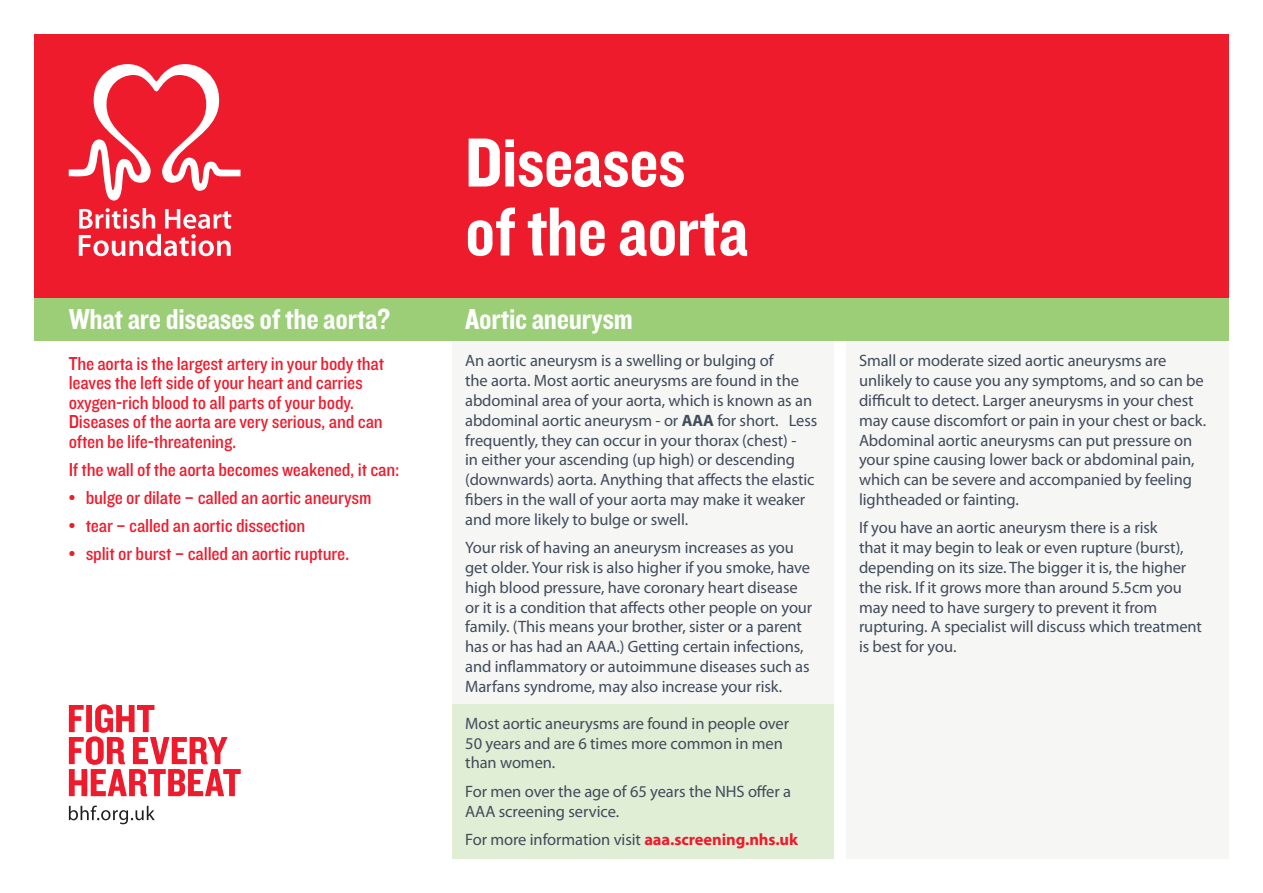
<style>
.page{position:relative;width:1263px;height:893px;background:#fff}
.page>*{position:absolute;margin:0;border:0;box-sizing:border-box;transform-origin:0 0}
.t1{font:72px/69px "Knockout 50 Welterweight";letter-spacing:-.01em;color:#fff}
.t2{font:30px "Knockout 50 Welterweight";letter-spacing:-.01em;color:#fff}
.t3{font:19.5px/19.5px "Knockout 30 Junior Welterwt";letter-spacing:-.01em;color:#ee1b2d}
.Body{font:16.5px/19.8px "Myriad Pro";letter-spacing:-.005em;color:#404b5c}
.s1{font-weight:700}
.s2{font-weight:700;color:#ee1b2d}
</style>
<div class="page">
<div style="left:34px;top:34px;width:1195px;height:296px;background:#ee1b2d"></div>
<div style="left:452px;top:330px;width:381px;height:529px;background:#f6f6f4"></div>
<div style="left:846px;top:330px;width:383px;height:529px;background:#f6f6f4"></div>
<div style="left:452px;top:704px;width:381px;height:155px;background:#dfeed4"></div>
<div style="left:34px;top:299px;width:1194px;height:42px;background:#9cce77"></div>
<svg style="left:69px;top:806px;width:86px;height:18px"></svg>
<svg style="left:69px;top:704px;width:172px;height:92px"></svg>
<svg style="left:69px;top:64px;width:171px;height:137px"></svg>
<svg style="left:79px;top:208px;width:152px;height:48px"></svg>
<p class="t1" style="left:465px;top:126px;width:285px">Diseases of the aorta</p>
<p class="t2" style="left:69px;top:300px;width:323px">What are diseases of the aorta?</p>
<p class="t2" style="left:465px;top:300px;width:169px">Aortic aneurysm</p>
<p class="t3" style="left:69px;top:353px;width:317px">The aorta is the largest artery in your body that leaves the left side of your heart and carries oxygen-rich blood to all parts of your body.<br>Diseases of the aorta are very serious, and can often be life-threatening.</p>
<p class="t3" style="left:69px;top:459px;width:332px">If the wall of the aorta becomes weakened, it can:</p>
<p class="t3" style="left:69px;top:487px;width:304px">• bulge or dilate – called an aortic aneurysm</p>
<p class="t3" style="left:69px;top:515px;width:238px">• tear – called an aortic dissection</p>
<p class="t3" style="left:69px;top:543px;width:282px">• split or burst – called an aortic rupture.</p>
<p class="Body" style="left:465px;top:351px;width:354px">An aortic aneurysm is a swelling or bulging of<br>the aorta. Most aortic aneurysms are found in the abdominal area of your aorta, which is known as an abdominal aortic aneurysm - or <span class="s1">AAA</span> for short. Less frequently, they can occur in your thorax (chest) -<br>in either your ascending (up high) or descending (downwards) aorta. Anything that affects the elastic fibers in the wall of your aorta may make it weaker and more likely to bulge or swell.</p>
<p class="Body" style="left:465px;top:537px;width:349px">Your risk of having an aneurysm increases as you get older. Your risk is also higher if you smoke, have high blood pressure, have coronary heart disease or it is a condition that affects other people on your family. (This means your brother, sister or a parent has or has had an AAA.) Getting certain infections, and inflammatory or autoimmune diseases such as Marfans syndrome, may also increase your risk.</p>
<p class="Body" style="left:465px;top:713px;width:325px">Most aortic aneurysms are found in people over<br>50 years and are 6 times more common in men than women.</p>
<p class="Body" style="left:465px;top:781px;width:327px">For men over the age of 65 years the NHS offer a<br>AAA screening service.</p>
<p class="Body" style="left:465px;top:829px;width:334px">For more information visit <span class="s2">aaa.screening.nhs.uk</span></p>
<p class="Body" style="left:859px;top:351px;width:349px">Small or moderate sized aortic aneurysms are unlikely to cause you any symptoms, and so can be difficult to detect. Larger aneurysms in your chest may cause discomfort or pain in your chest or back.<br>Abdominal aortic aneurysms can put pressure on your spine causing lower back or abdominal pain, which can be severe and accompanied by feeling lightheaded or fainting.</p>
<p class="Body" style="left:859px;top:518px;width:344px">If you have an aortic aneurysm there is a risk<br>that it may begin to leak or even rupture (burst), depending on its size. The bigger it is, the higher the risk. If it grows more than around 5.5cm you may need to have surgery to prevent it from rupturing. A specialist will discuss which treatment is best for you.</p>
</div>
